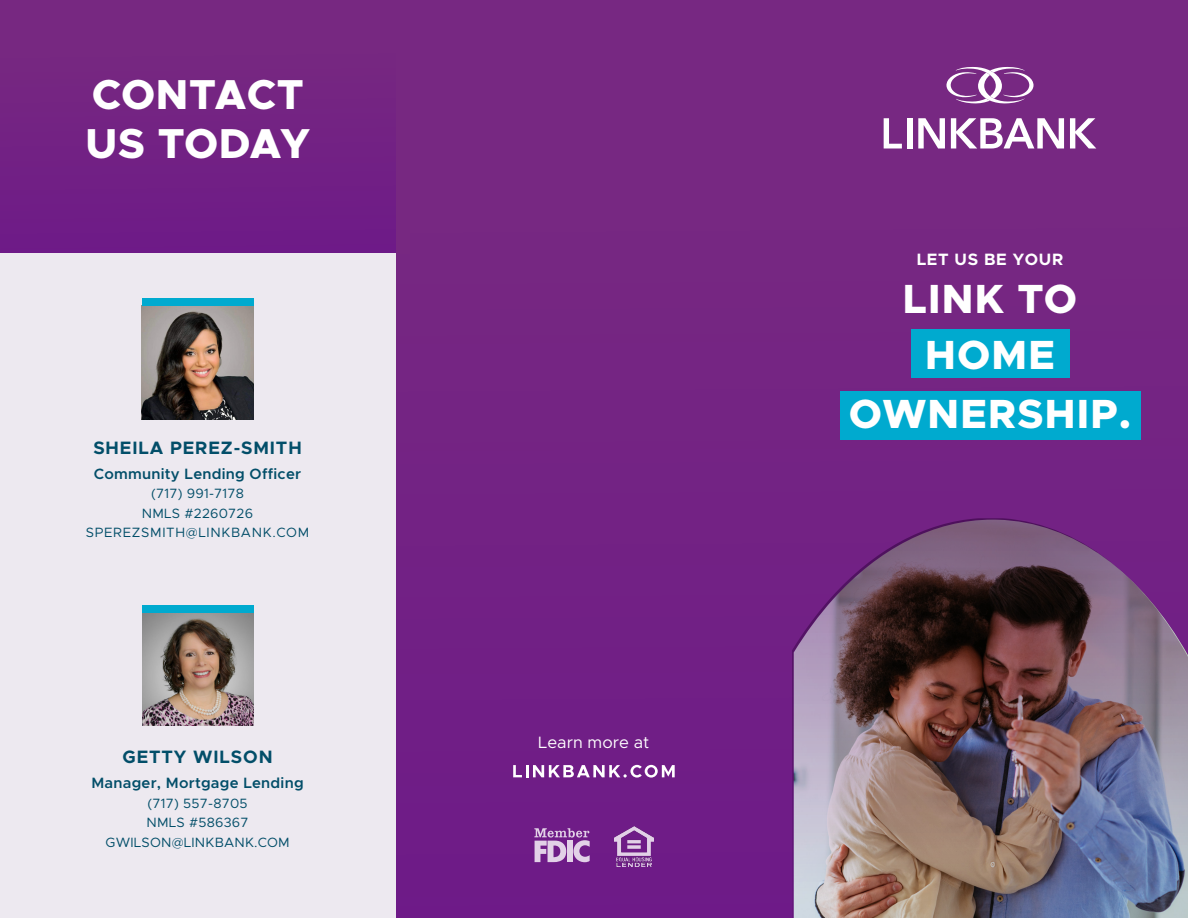
<style>
.page{position:relative;width:1188px;height:918px;background:#fff}
.page>*{position:absolute;margin:0;border:0;box-sizing:border-box;transform-origin:0 0}
.t1{font:800 42px "Metropolis";letter-spacing:.015em;color:#fff}
.t2{font:800 40.95px "Metropolis";letter-spacing:.03em;color:#fff}
.t3{font:700 18px "Metropolis";letter-spacing:.05em;color:#024e69}
.t4{font:700 16.5px "Metropolis";letter-spacing:.04em;color:#fff}
.t5{font:16.5px "Metropolis";color:#fff}
.t6{font:600 15px "Metropolis";letter-spacing:.015em;color:#024e69}
.t7{font:13.5px "Metropolis";letter-spacing:.015em;color:#024e69}
.t8{font:13.5px "Metropolis";letter-spacing:.05em;color:#024e69}
</style>
<div class="page">
<div style="left:396px;top:0;width:792px;height:918px;background:#752583"></div>
<div style="left:0;top:0;width:396px;height:254px;background:#732383"></div>
<div style="left:0;top:254px;width:396px;height:664px;background:#ede9f0"></div>
<svg style="left:884px;top:118px;width:18px;height:30px"></svg>
<div style="left:907px;top:118px;width:5px;height:30px;background:#fff"></div>
<svg style="left:918px;top:118px;width:27px;height:30px"></svg>
<svg style="left:951px;top:118px;width:113px;height:31px"></svg>
<svg style="left:1070px;top:118px;width:26px;height:30px"></svg>
<svg style="left:946px;top:67px;width:88px;height:37px"></svg>
<img style="left:142px;top:306px;width:111px;height:113px">
<img style="left:142px;top:612px;width:111px;height:114px">
<svg style="left:513px;top:765px;width:162px;height:13px"></svg>
<div style="left:142px;top:298px;width:111px;height:8px;background:#00aacf"></div>
<div style="left:142px;top:605px;width:111px;height:7px;background:#00aacf"></div>
<div style="left:911px;top:329px;width:159px;height:49px;background:#00aacf"></div>
<div style="left:840px;top:391px;width:301px;height:48px;background:#00aacf"></div>
<img style="left:792px;top:518px;width:396px;height:400px">
<svg style="left:534px;top:828px;width:56px;height:34px"></svg>
<div style="left:567px;top:841px;width:6px;height:21px;background:#e2d1e7"></div>
<img style="left:615px;top:827px;width:39px;height:39px">
<p class="t1" style="left:92px;top:67px;width:214px">CONTACT</p>
<p class="t1" style="left:86px;top:117px;width:226px">US TODAY</p>
<p class="t3" style="left:93px;top:436px;width:210px">SHEILA PEREZ-SMITH</p>
<p class="t6" style="left:94px;top:464px;width:209px">Community Lending Officer</p>
<p class="t7" style="left:151px;top:485px;width:94px">(717) 991-7178</p>
<p class="t7" style="left:142px;top:505px;width:113px">NMLS #2260726</p>
<p class="t8" style="left:86px;top:524px;width:225px">SPEREZSMITH@LINKBANK.COM</p>
<p class="t3" style="left:122px;top:745px;width:152px">GETTY WILSON</p>
<p class="t6" style="left:91px;top:773px;width:214px">Manager, Mortgage Lending</p>
<p class="t7" style="left:148px;top:795px;width:102px">(717) 557-8705</p>
<p class="t7" style="left:147px;top:814px;width:104px">NMLS #586367</p>
<p class="t7" style="left:105px;top:834px;width:186px">GWILSON@LINKBANK.COM</p>
<p class="t5" style="left:538px;top:732px;width:113px">Learn more at</p>
<p class="t4" style="left:917px;top:249px;width:148px">LET US BE YOUR</p>
<p class="t2" style="left:903px;top:273px;width:176px">LINK TO</p>
<p class="t2" style="left:925px;top:328px;width:131px">HOME</p>
<p class="t2" style="left:849px;top:388px;width:284px">OWNERSHIP.</p>
</div>
